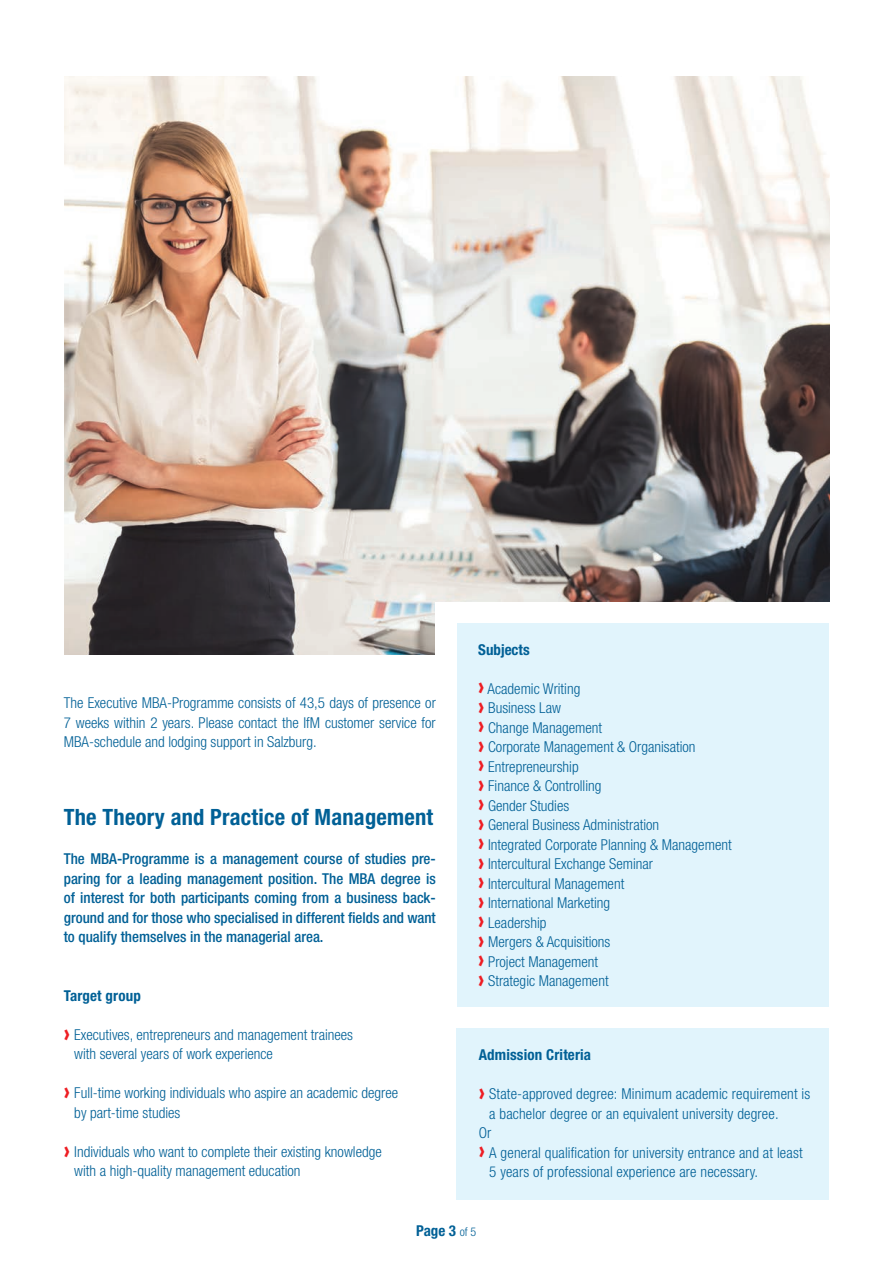
<style>
.page{position:relative;width:893px;height:1263px;background:#fff}
.page>*{position:absolute;margin:0;border:0;box-sizing:border-box;transform-origin:0 0}
.t1{font:700 condensed 22.5px "Helvetica Neue LT Pro";letter-spacing:.01em;color:#016096}
.t2{font:300 condensed 15px/19.5px "Helvetica Neue LT Pro";color:#016096}
.t3{font:500 condensed 15px/19.5px "Helvetica Neue LT Pro";color:#016096;text-align:justify}
.t4{font:700 condensed 15px "Helvetica Neue LT Pro";letter-spacing:.01em;color:#016096}
.s1{font-family:"Avenir Next Condensed";font-weight:800;font-stretch:normal;font-size:22.5px;color:#ee1d23}
.s2{font-weight:300;font-size:12px}
</style>
<div class="page">
<img style="left:65px;top:77px;width:764px;height:578px">
<div style="left:436px;top:602px;width:457px;height:64px;background:#fff"></div>
<div style="left:457px;top:1028px;width:372px;height:171px;background:#e1f4fc"></div>
<div style="left:457px;top:623px;width:371px;height:384px;background:#e1f4fc"></div>
<p class="t2" style="left:64px;top:693px;width:374px;text-align:justify">The Executive MBA-Programme consists of 43,5 days of presence or 7 weeks within 2 years. Please contact the IfM customer service for MBA-schedule and lodging support in Salzburg.</p>
<h1 class="t1" style="left:64px;top:804px;width:371px">The Theory and Practice of Management</h1>
<p class="t3" style="left:64px;top:849px;width:374px">The MBA-Programme is a management course of studies pre&shy;paring for a leading management position. The MBA degree is of interest for both participants coming from a business back&shy;ground and for those who specialised in different fields and want to qualify themselves in the managerial area.</p>
<p class="t4" style="left:64px;top:986px;width:79px">Target group</p>
<p class="t2" style="left:74px;top:1024px;width:280px;text-indent:-10px"><span class="s1">›</span> Executives, entrepreneurs and management trainees with several years of work experience</p>
<p class="t2" style="left:74px;top:1083px;width:325px;text-indent:-10px"><span class="s1">›</span> Full-time working individuals who aspire an academic degree by part-time studies</p>
<p class="t2" style="left:74px;top:1141px;width:309px;text-indent:-10px"><span class="s1">›</span> Individuals who want to complete their existing knowledge with a high-quality management education</p>
<p class="t4" style="left:478px;top:640px;width:53px">Subjects</p>
<p class="t2" style="left:478px;top:678px;width:255px"><span class="s1">›</span> Academic Writing<br><span class="s1">›</span> Business Law<br><span class="s1">›</span> Change Management<br><span class="s1">›</span> Corporate Management &amp; Organisation<br><span class="s1">›</span> Entrepreneurship<br><span class="s1">›</span> Finance &amp; Controlling<br><span class="s1">›</span> Gender Studies<br><span class="s1">›</span> General Business Administration<br><span class="s1">›</span> Integrated Corporate Planning &amp; Management <span class="s1">›</span> Intercultural Exchange Seminar<br><span class="s1">›</span> Intercultural Management<br><span class="s1">›</span> International Marketing<br><span class="s1">›</span> Leadership<br><span class="s1">›</span> Mergers &amp; Acquisitions<br><span class="s1">›</span> Project Management<br><span class="s1">›</span> Strategic Management</p>
<p class="t4" style="left:479px;top:1045px;width:114px">Admission Criteria</p>
<p class="t2" style="left:479px;top:1084px;width:333px"><span class="s1">›</span> State-approved degree: Minimum academic requirement is</p>
<p class="t2" style="left:489px;top:1103px;width:291px">a bachelor degree or an equivalent university degree.</p>
<p class="t2" style="left:479px;top:1123px;width:14px">Or</p>
<p class="t2" style="left:479px;top:1142px;width:325px"><span class="s1">›</span> A general qualification for university entrance and at least</p>
<p class="t2" style="left:489px;top:1162px;width:270px">5 years of professional experience are necessary.</p>
<p class="t4" style="left:416px;top:1222px;width:62px">Page 3 <span class="s2">of 5</span></p>
</div>
